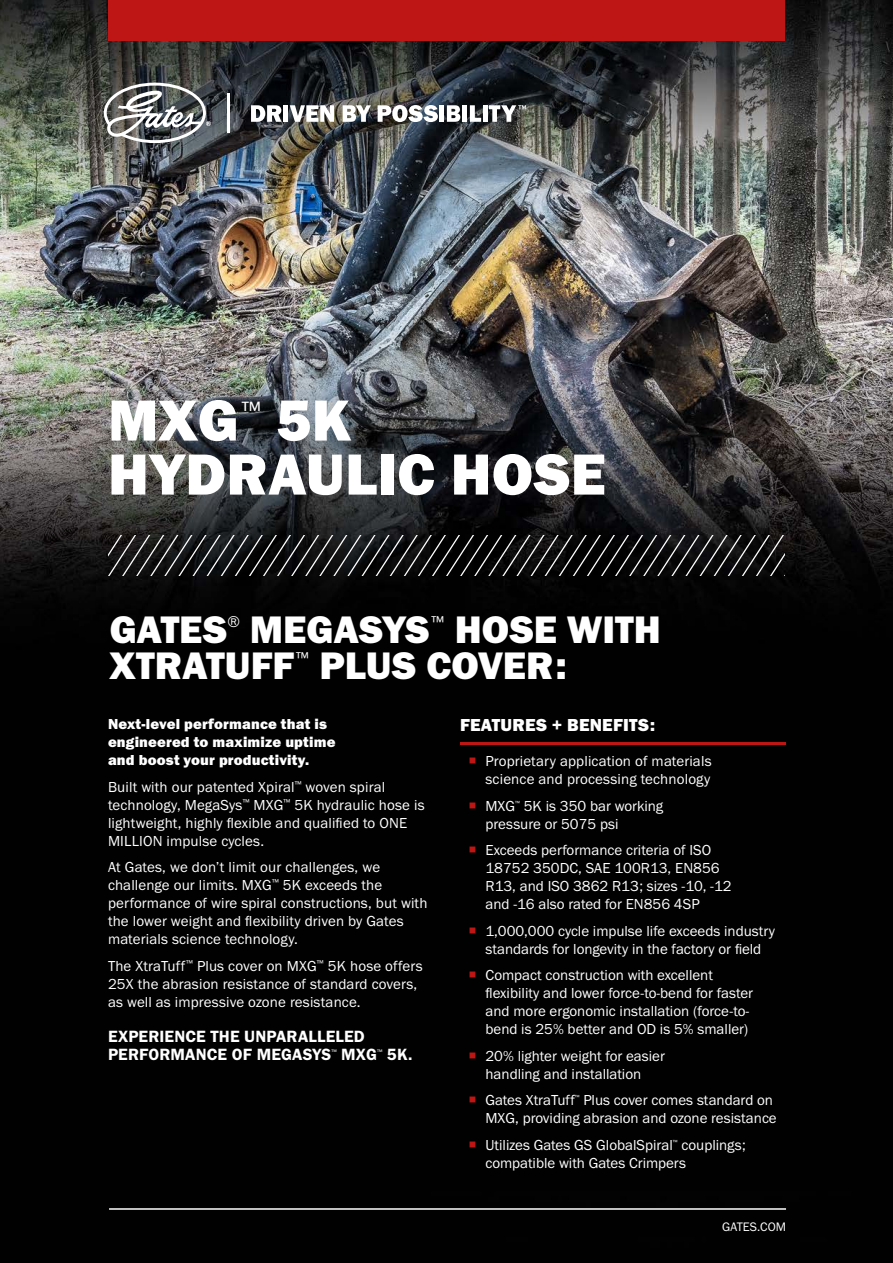
<style>
.page{position:relative;width:893px;height:1263px;background:#fff}
.page>*{position:absolute;margin:0;border:0;box-sizing:border-box;transform-origin:0 0}
.Main_Title{font:60px/54px "Franklin Gothic URW Hea";letter-spacing:.005em;color:#fff}
.Paragraph_-_Title{font:39.75px "Franklin Gothic URW Hea";color:#fff}
.Main_Title-2{font:24.45px "Franklin Gothic URW Boo";color:#fff}
.Bullets_-_Title{font:18px "Franklin Gothic URW Hea";letter-spacing:.01em;color:#fff}
.Signoff{font:16.8px/18px "Franklin Gothic URW Dem";letter-spacing:.01em;color:#fff}
.Paragraph_-_Title-2{font:16.2px "Franklin Gothic URW Boo";color:#fff}
.Paragraph_-_Body{font:15px/18px "Franklin Gothic URW Boo";color:#fff}
.Paragraph_-_Body-2{font:15px/18px "Franklin Gothic URW Hea";letter-spacing:.01em;color:#fff}
.t1{font:12.75px "Franklin Gothic URW Boo";letter-spacing:-.005em;color:#fff}
.Signoff-2{font:6.9px "Franklin Gothic URW Boo";color:#fff}
.t2{font:6.15px "Franklin Gothic URW Boo";color:#fff}
</style>
<div class="page">
<img style="left:0;top:0;width:893px;height:1263px">
<svg style="left:108px;top:535px;width:677px;height:41px;background:#262626"></svg>
<hr style="left:460px;top:742px;width:326px;height:3px;background:#be1615">
<div style="left:108px;top:0;width:677px;height:40px;background:#be1615"></div>
<hr style="left:109px;top:1208px;width:677px;height:2px;background:#fff">
<hr style="left:227px;top:93px;width:3px;height:39px;background:#fff">
<svg style="left:251px;top:105px;width:30px;height:17px"></svg>
<div style="left:283px;top:105px;width:5px;height:17px;background:#fff"></div>
<svg style="left:290px;top:105px;width:44px;height:17px"></svg>
<svg style="left:343px;top:105px;width:28px;height:17px"></svg>
<svg style="left:378px;top:105px;width:60px;height:17px"></svg>
<div style="left:439px;top:105px;width:5px;height:17px;background:#fff"></div>
<svg style="left:447px;top:105px;width:13px;height:17px"></svg>
<div style="left:462px;top:105px;width:5px;height:17px;background:#fff"></div>
<svg style="left:470px;top:105px;width:11px;height:17px"></svg>
<div style="left:483px;top:105px;width:5px;height:17px;background:#fff"></div>
<svg style="left:489px;top:105px;width:37px;height:17px"></svg>
<svg style="left:104px;top:83px;width:107px;height:60px"></svg>
<svg style="left:470px;top:758px;width:6px;height:6px"></svg>
<svg style="left:470px;top:802px;width:6px;height:6px"></svg>
<svg style="left:470px;top:847px;width:6px;height:6px"></svg>
<svg style="left:470px;top:927px;width:6px;height:6px"></svg>
<svg style="left:470px;top:972px;width:6px;height:6px"></svg>
<svg style="left:470px;top:1052px;width:6px;height:6px"></svg>
<svg style="left:470px;top:1097px;width:6px;height:6px"></svg>
<svg style="left:470px;top:1141px;width:6px;height:6px"></svg>
<p class="Main_Title" style="left:108px;top:392px;width:132px">MXG</p>
<p class="Main_Title-2" style="left:242px;top:394px;width:21px">™</p>
<p class="Main_Title" style="left:108px;top:392px;width:499px;text-indent:168px">5K<br>HYDRAULIC HOSE</p>
<p class="Paragraph_-_Title" style="left:110px;top:603px;width:119px">GATES</p>
<p class="Paragraph_-_Title-2" style="left:227px;top:612px;width:14px">®</p>
<p class="Paragraph_-_Title" style="left:250px;top:603px;width:181px">MEGASYS</p>
<p class="Paragraph_-_Title-2" style="left:431px;top:612px;width:14px">™</p>
<p class="Paragraph_-_Title" style="left:455px;top:603px;width:208px">HOSE WITH</p>
<p class="Paragraph_-_Title" style="left:110px;top:639px;width:186px">XTRATUFF</p>
<p class="Paragraph_-_Title-2" style="left:296px;top:648px;width:14px">™</p>
<p class="Paragraph_-_Title" style="left:320px;top:639px;width:249px">PLUS COVER:</p>
<p class="Bullets_-_Title" style="left:460px;top:713px;width:197px">FEATURES + BENEFITS:</p>
<p class="Paragraph_-_Body" style="left:485px;top:752px;width:228px">Proprietary application of materials science and processing technology</p>
<p class="Paragraph_-_Body" style="left:485px;top:796px;width:31px">MXG</p>
<p class="t2" style="left:515px;top:799px;width:6px">™</p>
<p class="Paragraph_-_Body-2" style="left:108px;top:715px;width:229px">Next-level performance that is engineered to maximize uptime and boost your productivity.</p>
<p class="Paragraph_-_Body" style="left:108px;top:777px;width:318px">Built with our patented Xpiral<sup>™</sup> woven spiral technology, MegaSys<sup>™</sup> MXG<sup>™</sup> 5K hydraulic hose is lightweight, highly flexible and qualified to ONE MILLION impulse cycles.</p>
<p class="Paragraph_-_Body" style="left:108px;top:858px;width:321px">At Gates, we don’t limit our challenges, we challenge our limits. MXG<sup>™</sup> 5K exceeds the performance of wire spiral constructions, but with the lower weight and flexibility driven by Gates materials science technology.</p>
<p class="Paragraph_-_Body" style="left:108px;top:956px;width:316px">The XtraTuff<sup>™</sup> Plus cover on MXG<sup>™</sup> 5K hose offers<br>25X the abrasion resistance of standard covers, as well as impressive ozone resistance.</p>
<p class="Signoff" style="left:108px;top:1027px;width:258px">EXPERIENCE THE UNPARALLELED<br>PERFORMANCE OF MEGASYS</p>
<p class="Paragraph_-_Body" style="left:485px;top:796px;width:179px;text-indent:38px">5K is 350 bar working pressure or 5075 psi</p>
<p class="Paragraph_-_Body" style="left:485px;top:841px;width:248px">Exceeds performance criteria of ISO 18752 350DC, SAE 100R13, EN856<br>R13, and ISO 3862 R13; sizes -10, -12 and -16 also rated for EN856 4SP</p>
<p class="Paragraph_-_Body" style="left:485px;top:921px;width:291px">1,000,000 cycle impulse life exceeds industry standards for longevity in the factory or field</p>
<p class="Paragraph_-_Body" style="left:485px;top:966px;width:269px">Compact construction with excellent flexibility and lower force-to-bend for faster and more ergonomic installation (force-to&shy;bend is 25% better and OD is 5% smaller)</p>
<p class="Paragraph_-_Body" style="left:485px;top:1046px;width:181px">20% lighter weight for easier handling and installation</p>
<p class="Paragraph_-_Body" style="left:485px;top:1091px;width:91px">Gates XtraTuff</p>
<p class="t2" style="left:575px;top:1093px;width:6px">™</p>
<p class="Signoff-2" style="left:331px;top:1047px;width:7px">™</p>
<p class="Signoff" style="left:341px;top:1045px;width:37px">MXG</p>
<p class="Signoff-2" style="left:377px;top:1047px;width:7px">™</p>
<p class="Signoff" style="left:387px;top:1045px;width:27px">5K.</p>
<p class="Paragraph_-_Body" style="left:485px;top:1091px;width:293px;text-align:right">Plus cover comes standard on<br>MXG, providing abrasion and ozone resistance</p>
<p class="Paragraph_-_Body" style="left:485px;top:1135px;width:189px">Utilizes Gates GS GlobalSpiral</p>
<p class="t2" style="left:673px;top:1138px;width:6px">™</p>
<p class="Paragraph_-_Body" style="left:485px;top:1135px;width:262px;text-indent:196px">couplings; compatible with Gates Crimpers</p>
<p class="t1" style="left:722px;top:1219px;width:65px">GATES.COM</p>
</div>
